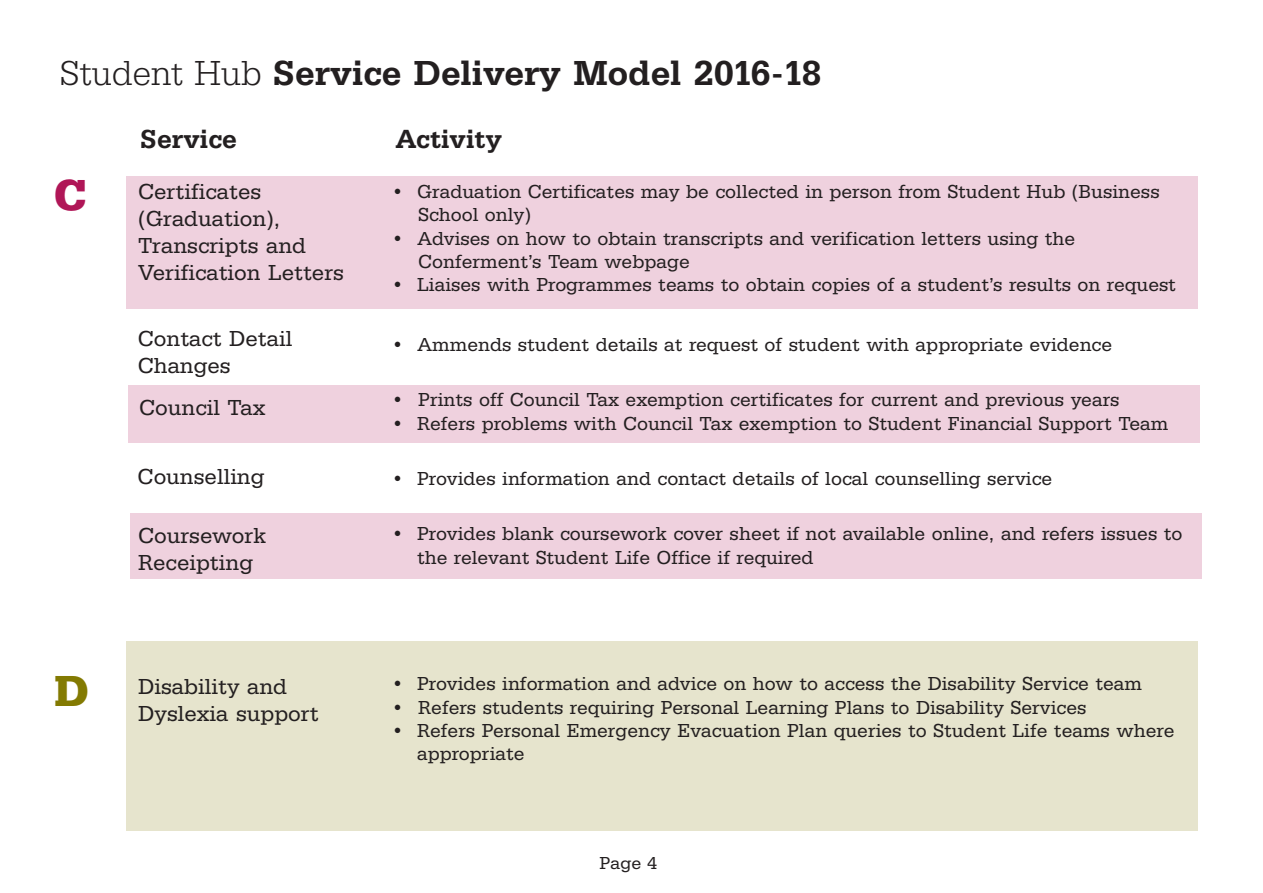
<style>
.page{position:relative;width:1263px;height:893px;background:#fff}
.page>*{position:absolute;margin:0;border:0;box-sizing:border-box;transform-origin:0 0}
.t1{font:700 45px "Serifa BEFOP";color:#837a02}
.t2{font:700 45px "Serifa BEFOP";color:#b01657}
.t3{font:500 36px "Serifa BEFOP";color:#231f20}
.t4{font:500 27px "Serifa BEFOP";color:#231f20}
.t5{font:22.5px/27px "Serifa BEFOP";color:#231f20}
.t6{font:19.5px/23.4px "Serifa BEFOP";color:#231f20}
.t7{font:18px "Serifa BEFOP";color:#231f20}
.s1{font-weight:300}
</style>
<div class="page">
<div style="left:126px;top:641px;width:1072px;height:189px;background:#e6e4cd"></div>
<div style="left:130px;top:514px;width:1071px;height:65px;background:#efd1de"></div>
<div style="left:126px;top:176px;width:1072px;height:132px;background:#efd1de"></div>
<div style="left:128px;top:385px;width:1072px;height:58px;background:#efd1de"></div>
<p class="t3" style="left:60px;top:53px;width:764px"><span class="s1">Student Hub</span> Service Delivery Model 2016-18</p>
<p class="t2" style="left:54px;top:169px;width:34px">C</p>
<p class="t1" style="left:54px;top:664px;width:36px">D</p>
<p class="t4" style="left:140px;top:124px;width:98px">Service</p>
<p class="t5" style="left:138px;top:178px;width:169px">Certificates (Graduation),<br>Transcripts and</p>
<p class="t5" style="left:138px;top:259px;width:207px">Verification Letters</p>
<p class="t5" style="left:138px;top:325px;width:156px">Contact Detail<br>Changes</p>
<p class="t5" style="left:139px;top:394px;width:128px">Council Tax</p>
<p class="t5" style="left:138px;top:463px;width:128px">Counselling</p>
<p class="t5" style="left:138px;top:522px;width:129px">Coursework<br>Receipting</p>
<p class="t4" style="left:395px;top:124px;width:108px">Activity</p>
<p class="t6" style="left:418px;top:180px;width:743px;text-indent:-27px">• Graduation Certificates may be collected in person from Student Hub (Business<br>School only)</p>
<p class="t6" style="left:418px;top:226px;width:659px;text-indent:-27px">• Advises on how to obtain transcripts and verification letters using the<br>Conferment’s Team webpage</p>
<p class="t6" style="left:391px;top:273px;width:786px">• Liaises with Programmes teams to obtain copies of a student’s results on request</p>
<p class="t6" style="left:391px;top:333px;width:722px">• Ammends student details at request of student with appropriate evidence</p>
<p class="t6" style="left:391px;top:388px;width:730px">• Prints off Council Tax exemption certificates for current and previous years</p>
<p class="t6" style="left:391px;top:411px;width:778px">• Refers problems with Council Tax exemption to Student Financial Support Team</p>
<p class="t6" style="left:391px;top:467px;width:663px">• Provides information and contact details of local counselling service</p>
<p class="t6" style="left:417px;top:522px;width:767px;text-indent:-26px">• Provides blank coursework cover sheet if not available online, and refers issues to the relevant Student Life Office if required</p>
<p class="t5" style="left:138px;top:673px;width:182px">Disability and<br>Dyslexia support</p>
<p class="t6" style="left:391px;top:672px;width:752px">• Provides information and advice on how to access the Disability Service team</p>
<p class="t6" style="left:391px;top:695px;width:697px">• Refers students requiring Personal Learning Plans to Disability Services</p>
<p class="t6" style="left:417px;top:719px;width:759px;text-indent:-26px">• Refers Personal Emergency Evacuation Plan queries to Student Life teams where appropriate</p>
<p class="t7" style="left:600px;top:852px;width:59px">Page 4</p>
</div>
